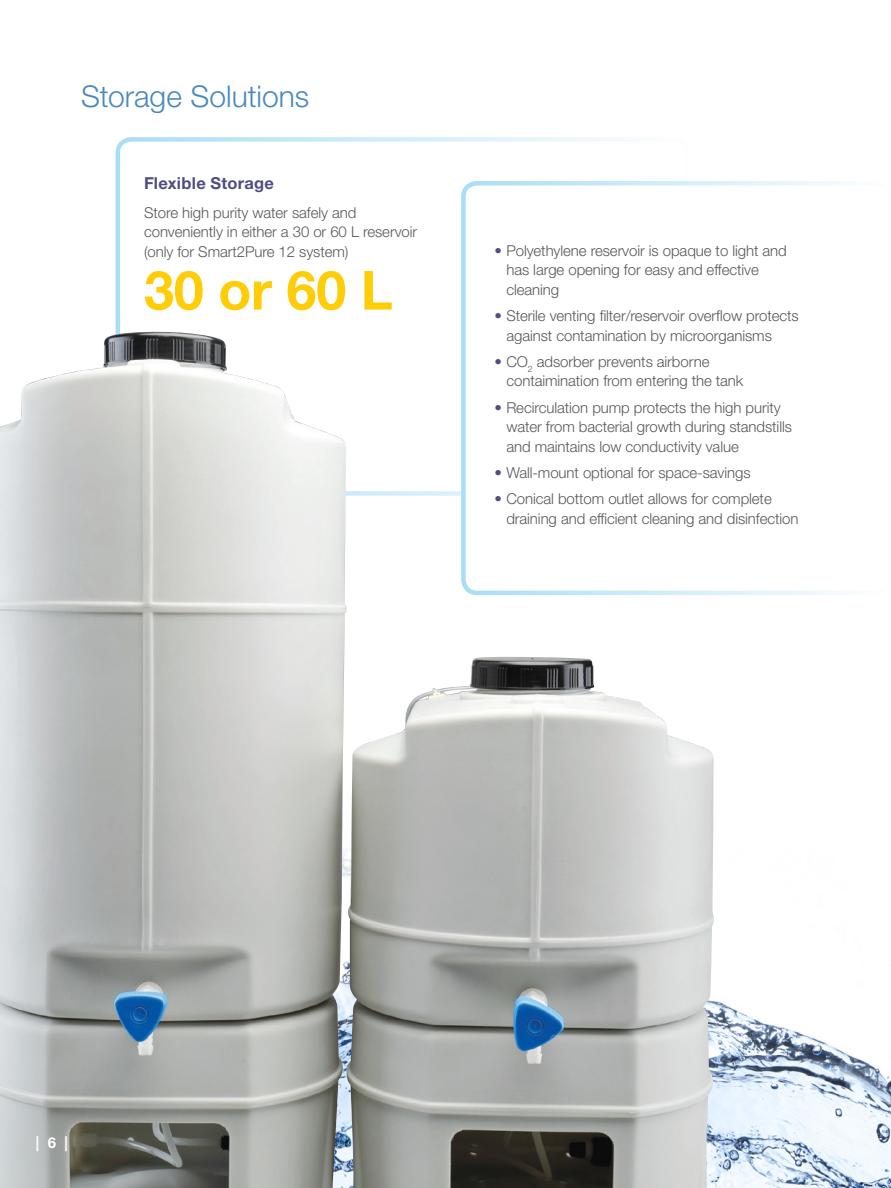
<style>
.page{position:relative;width:891px;height:1188px;background:#fff}
.page>*{position:absolute;margin:0;border:0;box-sizing:border-box;transform-origin:0 0}
.Body_9_12{font:700 54px "Helvetica Neue LT Std";color:#fecd08}
.Footnote{font:300 30px "Helvetica Neue LT Std";color:#4a89be}
.Footnote-2{font:700 16.5px "Helvetica Neue LT Std";letter-spacing:.015em;color:#504d85}
.Body_9_12-2{font:300 15px/19.5px "Helvetica Neue LT Std";letter-spacing:-.005em;color:#57585a}
.Footnote-3{font:700 15px "Helvetica Neue LT Std";color:#fff}
.s1{color:#504d85}
</style>
<div class="page">
<img style="left:716px;top:964px;width:175px;height:224px">
<div style="left:461px;top:181px;width:430px;height:414px;border:4px solid #a9def7;border-radius:14px"></div>
<img style="left:0;top:332px;width:716px;height:856px">
<p class="Footnote" style="left:81px;top:78px;width:230px">Storage Solutions</p>
<p class="Footnote-2" style="left:144px;top:173px;width:132px">Flexible Storage</p>
<p class="Body_9_12-2" style="left:144px;top:202px;width:275px">Store high purity water safely and conveniently in either a 30 or 60 L reservoir (only for Smart2Pure 12 system)</p>
<p class="Body_9_12" style="left:144px;top:257px;width:250px">30 or 60 L</p>
<p class="Body_9_12-2" style="left:506px;top:241px;width:282px;text-indent:-12px"><span class="s1">•</span> Polyethylene reservoir is opaque to light and has large opening for easy and effective cleaning</p>
<p class="Body_9_12-2" style="left:506px;top:306px;width:294px;text-indent:-12px"><span class="s1">•</span> Sterile venting filter/reservoir overflow protects against contamination by microorganisms</p>
<p class="Body_9_12-2" style="left:506px;top:352px;width:239px;text-indent:-12px"><span class="s1">•</span> CO<sub>2</sub> adsorber prevents airborne contaimination from entering the tank</p>
<p class="Body_9_12-2" style="left:506px;top:397px;width:287px;text-indent:-12px"><span class="s1">•</span> Recirculation pump protects the high purity water from bacterial growth during standstills and maintains low conductivity value</p>
<p class="Body_9_12-2" style="left:494px;top:463px;width:258px"><span class="s1">•</span> Wall-mount optional for space-savings</p>
<p class="Body_9_12-2" style="left:506px;top:489px;width:294px;text-indent:-12px"><span class="s1">•</span> Conical bottom outlet allows for complete draining and efficient cleaning and disinfection</p>
<p class="Footnote-3" style="left:36px;top:1133px;width:34px">| 6 |</p>
</div>
